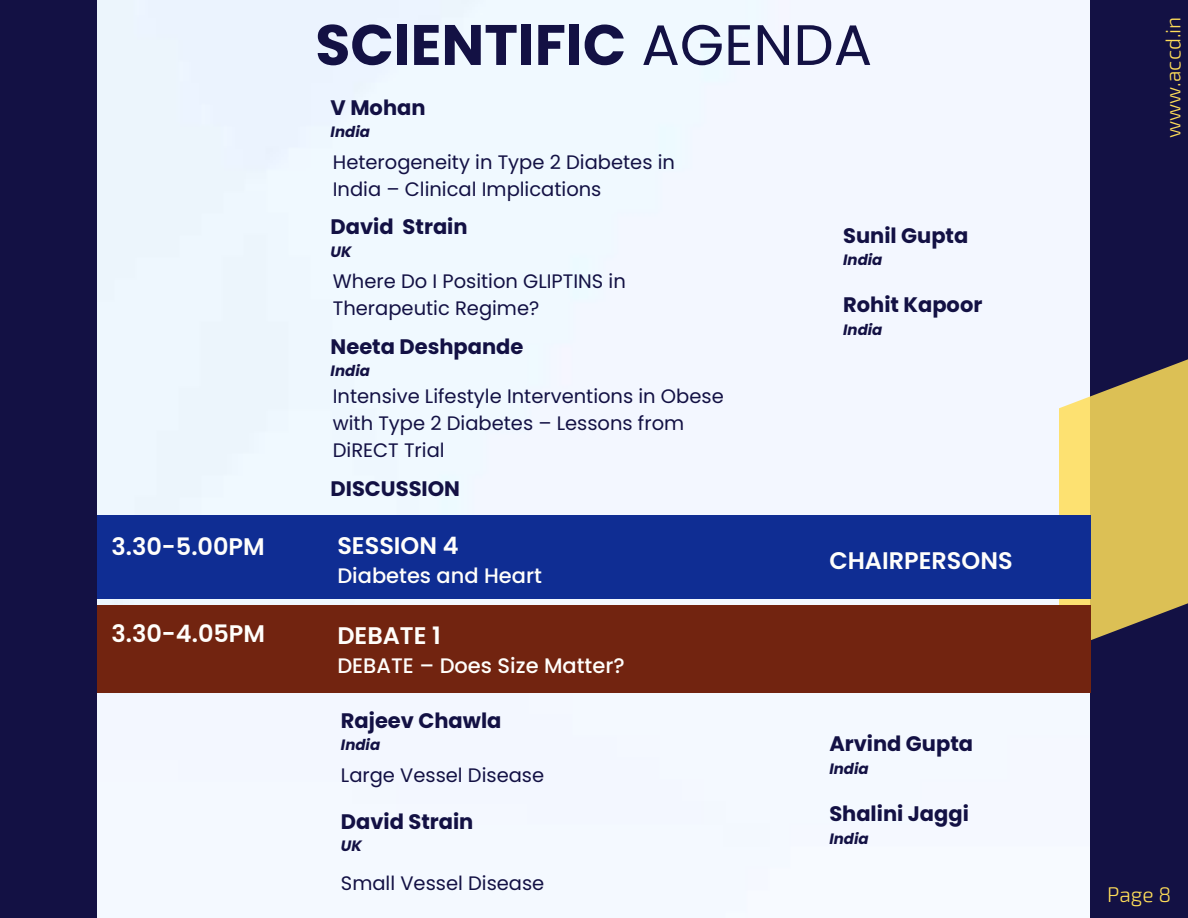
<style>
.page{position:relative;width:1188px;height:918px;background:#fff}
.page>*{position:absolute;margin:0;border:0;box-sizing:border-box;transform-origin:0 0}
.t1{font:700 57px "Poppins";color:#131144}
.t2{font:600 24px "Poppins";color:#fffefb}
.t3{font:700 21px "Poppins";color:#131144}
.t4{font:500 21px "Poppins";color:#fffefb}
.t5{font:300 21px "Exo 2";color:#ffde59}
.t6{font:19.5px/27px "Poppins";color:#131144}
.t7{font:italic 700 15px "Poppins";color:#131144}
.s1{font-weight:400}
</style>
<div class="page">
<div style="left:97px;top:0;width:993px;height:918px;background:#f3f7ff"></div>
<div style="left:1090px;top:0;width:98px;height:918px;background:#131144"></div>
<svg style="left:1059px;top:283px;width:129px;height:357px;fill:#dcc055"></svg>
<div style="left:96px;top:515px;width:995px;height:83px;background:#0f2d93"></div>
<div style="left:96px;top:605px;width:995px;height:88px;background:#722410"></div>
<div style="left:0;top:0;width:97px;height:918px;background:#131144"></div>
<h1 class="t1" style="left:315px;top:5px;width:558px">SCIENTIFIC <span class="s1">AGENDA</span></h1>
<p class="t3" style="left:331px;top:92px;width:96px">V Mohan</p>
<p class="t7" style="left:331px;top:121px;width:41px">India</p>
<p class="t6" style="left:333px;top:148px;width:344px">Heterogeneity in Type 2 Diabetes in<br>India – Clinical Implications</p>
<p class="t3" style="left:331px;top:212px;width:138px">David Strain</p>
<p class="t7" style="left:331px;top:241px;width:23px">UK</p>
<p class="t6" style="left:333px;top:268px;width:295px">Where Do I Position GLIPTINS in<br>Therapeutic Regime?</p>
<p class="t3" style="left:331px;top:332px;width:194px">Neeta Deshpande</p>
<p class="t7" style="left:331px;top:361px;width:41px">India</p>
<p class="t6" style="left:333px;top:383px;width:392px">Intensive Lifestyle Interventions in Obese with Type 2 Diabetes – Lessons from<br>DiRECT Trial</p>
<p class="t3" style="left:331px;top:474px;width:131px">DISCUSSION</p>
<p class="t2" style="left:111px;top:530px;width:155px">3.30-5.00PM</p>
<p class="t2" style="left:337px;top:529px;width:123px">SESSION 4</p>
<p class="t4" style="left:337px;top:561px;width:206px">Diabetes and Heart</p>
<p class="t2" style="left:111px;top:617px;width:155px">3.30-4.05PM</p>
<p class="t2" style="left:337px;top:619px;width:105px">DEBATE 1</p>
<p class="t4" style="left:337px;top:651px;width:289px">DEBATE – Does Size Matter?</p>
<p class="t3" style="left:341px;top:706px;width:162px">Rajeev Chawla</p>
<p class="t7" style="left:341px;top:734px;width:41px">India</p>
<p class="t6" style="left:341px;top:761px;width:205px">Large Vessel Disease</p>
<p class="t3" style="left:341px;top:807px;width:134px">David Strain</p>
<p class="t7" style="left:341px;top:836px;width:23px">UK</p>
<p class="t6" style="left:341px;top:869px;width:205px">Small Vessel Disease</p>
<p class="t3" style="left:843px;top:221px;width:127px">Sunil Gupta</p>
<p class="t7" style="left:843px;top:249px;width:41px">India</p>
<p class="t3" style="left:843px;top:290px;width:141px">Rohit Kapoor</p>
<p class="t7" style="left:843px;top:319px;width:41px">India</p>
<p class="t2" style="left:829px;top:544px;width:185px">CHAIRPERSONS</p>
<p class="t3" style="left:829px;top:729px;width:145px">Arvind Gupta</p>
<p class="t7" style="left:829px;top:758px;width:41px">India</p>
<p class="t3" style="left:829px;top:799px;width:141px">Shalini Jaggi</p>
<p class="t7" style="left:829px;top:828px;width:41px">India</p>
<p class="t5" style="left:1160px;top:138px;width:123px;rotate:-90deg">www.accd.in</p>
<p class="t5" style="left:1107px;top:881px;width:66px">Page 8</p>
</div>
